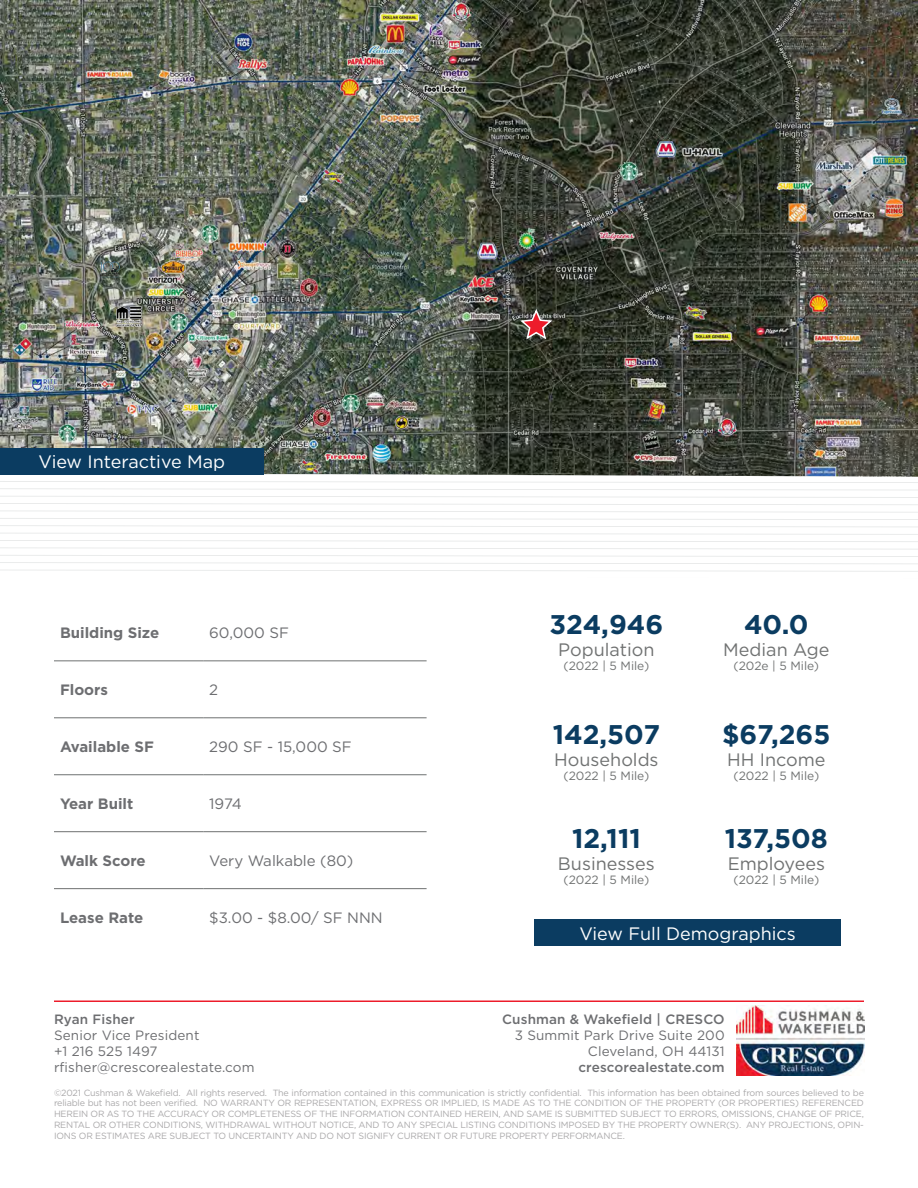
<style>
.page{position:relative;width:918px;height:1188px;background:#fff}
.page>*{position:absolute;margin:0;border:0;box-sizing:border-box;transform-origin:0 0}
.t1{font:700 27px "Gotham";color:#0b3c61}
.t2{font:18px "Gotham";color:#707272}
.t3{font:18px "Gotham";color:#fff}
.t4{font:15px "Gotham";color:#6d6e71}
.t5{font:700 15px "Gotham";color:#6d6e71}
.t6{font:13.5px/16.2px "Gotham";letter-spacing:.01em;color:#6d6e71}
.t7{font:500 13.5px "Gotham";letter-spacing:.01em;color:#6d6e71}
.t8{font:12px "Gotham";color:#707272}
.t9{font:9px/10.8px "Gotham";letter-spacing:-.02em;color:#aaa9aa;text-align:justify}
</style>
<div class="page">
<img style="left:0;top:0;width:917px;height:473px">
<svg style="left:0;top:473px;width:918px;height:99px"></svg>
<hr style="left:54px;top:1000px;width:810px;height:2px;background:#ed1c2b">
<div style="left:0;top:448px;width:264px;height:26px;background:#0b3c61"></div>
<div style="left:535px;top:920px;width:306px;height:26px;background:#0b3c61"></div>
<svg style="left:518px;top:309px;width:36px;height:32px"></svg>
<img style="left:187px;top:355px;width:21px;height:23px">
<img style="left:10px;top:403px;width:29px;height:29px">
<img style="left:115px;top:306px;width:27px;height:21px">
<img style="left:99px;top:261px;width:23px;height:18px">
<img style="left:736px;top:1006px;width:128px;height:69px">
<hr style="left:54px;top:660px;width:149px;height:1px;background:#6e7171">
<hr style="left:203px;top:660px;width:224px;height:1px;background:#6e7171">
<hr style="left:54px;top:717px;width:149px;height:1px;background:#6e7171">
<hr style="left:203px;top:717px;width:224px;height:1px;background:#6e7171">
<hr style="left:54px;top:774px;width:149px;height:1px;background:#6e7171">
<hr style="left:203px;top:774px;width:224px;height:1px;background:#6e7171">
<hr style="left:54px;top:831px;width:149px;height:1px;background:#6e7171">
<hr style="left:203px;top:831px;width:224px;height:1px;background:#6e7171">
<hr style="left:54px;top:888px;width:149px;height:1px;background:#6e7171">
<hr style="left:203px;top:888px;width:224px;height:1px;background:#6e7171">
<h2 class="t3" style="left:39px;top:451px;width:188px">View Interactive Map</h2>
<h3 class="t5" style="left:60px;top:623px;width:101px">Building Size</h3>
<h3 class="t4" style="left:209px;top:623px;width:81px">60,000 SF</h3>
<h3 class="t5" style="left:60px;top:680px;width:50px">Floors</h3>
<h3 class="t4" style="left:209px;top:680px;width:10px">2</h3>
<h3 class="t5" style="left:60px;top:737px;width:96px">Available SF</h3>
<h3 class="t4" style="left:209px;top:737px;width:144px">290 SF - 15,000 SF</h3>
<h3 class="t5" style="left:60px;top:794px;width:75px">Year Built</h3>
<h3 class="t4" style="left:209px;top:794px;width:34px">1974</h3>
<h3 class="t5" style="left:60px;top:851px;width:87px">Walk Score</h3>
<h3 class="t4" style="left:209px;top:851px;width:146px">Very Walkable (80)</h3>
<h3 class="t5" style="left:60px;top:908px;width:85px">Lease Rate</h3>
<h3 class="t4" style="left:209px;top:908px;width:175px">$3.00 - $8.00/ SF NNN</h3>
<h3 class="t7" style="left:54px;top:1010px;width:82px">Ryan Fisher</h3>
<h3 class="t6" style="left:54px;top:1027px;width:202px">Senior Vice President<br>+1 216 525 1497 rfisher@crescorealestate.com</h3>
<h1 class="t1" style="left:549px;top:607px;width:115px">324,946</h1>
<h2 class="t2" style="left:558px;top:638px;width:98px">Population</h2>
<h3 class="t8" style="left:564px;top:658px;width:87px">(2022 | 5 Mile)</h3>
<h1 class="t1" style="left:553px;top:717px;width:109px">142,507</h1>
<h2 class="t2" style="left:554px;top:748px;width:106px">Households</h2>
<h3 class="t8" style="left:564px;top:768px;width:87px">(2022 | 5 Mile)</h3>
<h1 class="t1" style="left:572px;top:821px;width:70px">12,111</h1>
<h2 class="t2" style="left:558px;top:852px;width:98px">Businesses</h2>
<h3 class="t8" style="left:564px;top:872px;width:87px">(2022 | 5 Mile)</h3>
<h1 class="t1" style="left:744px;top:607px;width:66px">40.0</h1>
<h2 class="t2" style="left:723px;top:638px;width:108px">Median Age</h2>
<h3 class="t8" style="left:734px;top:658px;width:87px">(202e | 5 Mile)</h3>
<h1 class="t1" style="left:722px;top:717px;width:110px">$67,265</h1>
<h2 class="t2" style="left:727px;top:748px;width:100px">HH Income</h2>
<h3 class="t8" style="left:734px;top:768px;width:87px">(2022 | 5 Mile)</h3>
<h1 class="t1" style="left:725px;top:821px;width:105px">137,508</h1>
<h2 class="t2" style="left:728px;top:852px;width:99px">Employees</h2>
<h3 class="t8" style="left:734px;top:872px;width:87px">(2022 | 5 Mile)</h3>
<h2 class="t3" style="left:579px;top:922px;width:218px">View Full Demographics</h2>
<h3 class="t7" style="left:502px;top:1010px;width:224px">Cushman &amp; Wakefield | CRESCO</h3>
<h3 class="t6" style="left:515px;top:1027px;width:211px;text-align:right">3 Summit Park Drive Suite 200<br>Cleveland, OH 44131</h3>
<h3 class="t7" style="left:578px;top:1059px;width:148px">crescorealestate.com</h3>
<p class="t9" style="left:54px;top:1087px;width:812px">©2021 Cushman &amp; Wakefield. All rights reserved. The information contained in this communication is strictly confidential. This information has been obtained from sources believed to be reliable but has not been verified. NO WARRANTY OR REPRESENTATION, EXPRESS OR IMPLIED, IS MADE AS TO THE CONDITION OF THE PROPERTY (OR PROPERTIES) REFERENCED HEREIN OR AS TO THE ACCURACY OR COMPLETENESS OF THE INFORMATION CONTAINED HEREIN, AND SAME IS SUBMITTED SUBJECT TO ERRORS, OMISSIONS, CHANGE OF PRICE, RENTAL OR OTHER CONDITIONS, WITHDRAWAL WITHOUT NOTICE, AND TO ANY SPECIAL LISTING CONDITIONS IMPOSED BY THE PROPERTY OWNER(S). ANY PROJECTIONS, OPIN-IONS OR ESTIMATES ARE SUBJECT TO UNCERTAINTY AND DO NOT SIGNIFY CURRENT OR FUTURE PROPERTY PERFORMANCE.</p>
</div>
